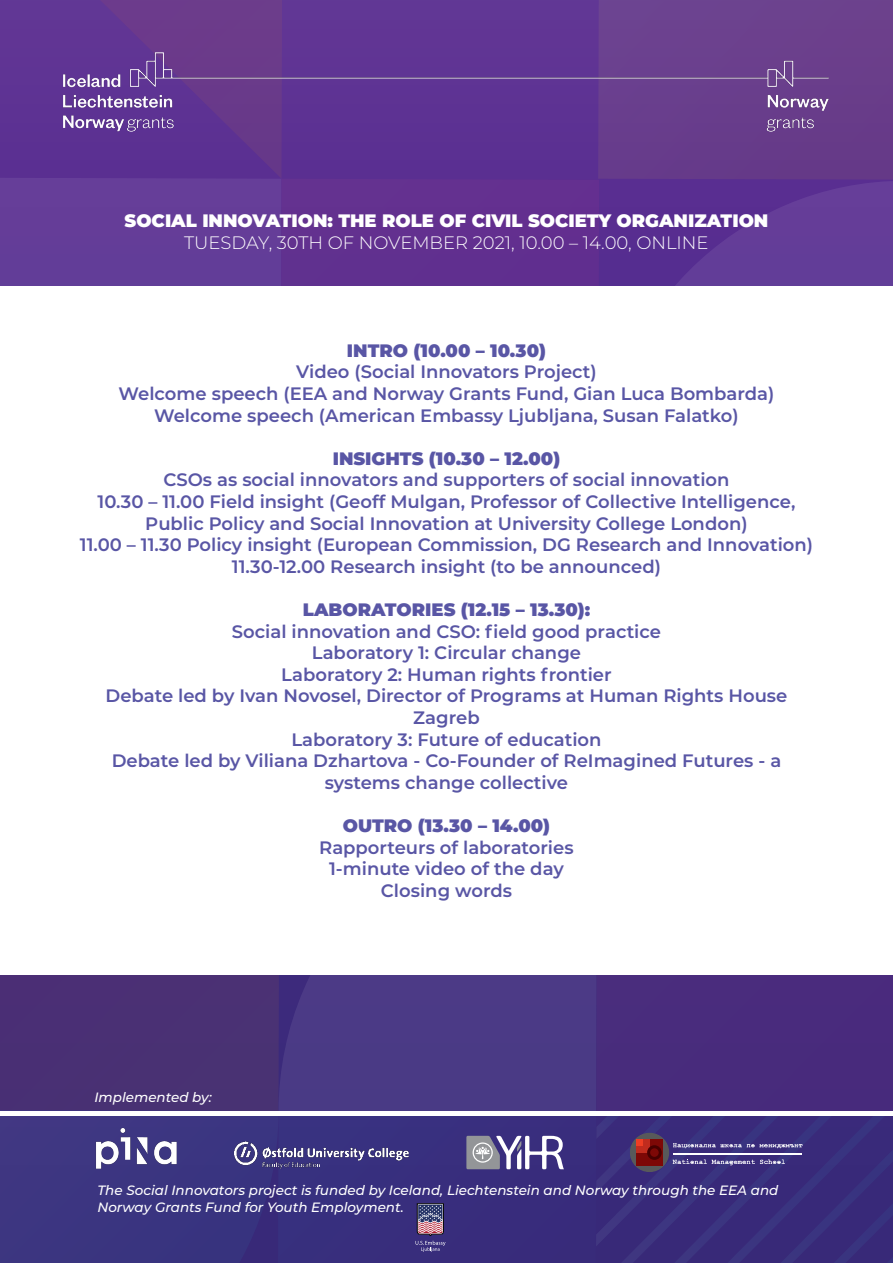
<style>
.page{position:relative;width:893px;height:1263px;background:#613292}
.page>*{position:absolute;margin:0;border:0;box-sizing:border-box;transform-origin:0 0}
.t1{font:600 18px/21.6px "Montserrat";color:#5956a5;text-align:center}
.t2{font:900 18px "Montserrat";color:#5956a5}
.t3{font:900 18px "Montserrat";color:#fff}
.t4{font:300 18px "Montserrat";color:#fff}
.t5{font:italic 500 13.5px/16.2px "Montserrat";color:#fff}
</style>
<div class="page">
<svg style="left:101px;top:0;width:181px;height:177px"></svg>
<div style="left:599px;top:0;width:294px;height:179px;background:#6a3e8b"></div>
<div style="left:0;top:975px;width:278px;height:135px;background:#4a3074"></div>
<div style="left:278px;top:975px;width:318px;height:136px;background:#4a3a85"></div>
<div style="left:278px;top:1111px;width:318px;height:152px;background:#382e7d"></div>
<svg style="left:599px;top:254px;width:294px;height:33px;fill:#623d98"></svg>
<div style="left:596px;top:975px;width:297px;height:137px;background:#492b7d"></div>
<div style="left:0;top:1110px;width:278px;height:153px;background:#3b3580"></div>
<div style="left:0;top:287px;width:893px;height:688px;background:#fff"></div>
<img style="left:82px;top:1121px;width:111px;height:55px">
<svg style="left:466px;top:1136px;width:98px;height:33px;background:#8c88ab"></svg>
<svg style="left:596px;top:1116px;width:297px;height:147px;background:#3b2e7c"></svg>
<div style="left:630px;top:1133px;width:39px;height:39px;border:12px solid #58595a;border-radius:50%"></div>
<div style="left:636px;top:1139px;width:27px;height:27px;background:#7d0806"></div>
<div style="left:636px;top:1139px;width:14px;height:13px;background:#c12c1e"></div>
<div style="left:636px;top:1139px;width:7px;height:7px;background:#ef3e23"></div>
<div style="left:647px;top:1145px;width:15px;height:15px;border:3px solid #480000;border-radius:50%"></div>
<img style="left:233px;top:1131px;width:185px;height:45px">
<hr style="left:0;top:1112px;width:893px;height:4px;background:#fff">
<img style="left:63px;top:53px;width:765px;height:79px">
<svg style="left:416px;top:1203px;width:30px;height:49px"></svg>
<p class="t3" style="left:125px;top:207px;width:645px">SOCIAL INNOVATION: THE ROLE OF CIVIL SOCIETY ORGANIZATION</p>
<p class="t4" style="left:184px;top:230px;width:526px">TUESDAY, 30TH OF NOVEMBER 2021, 10.00 – 14.00, ONLINE</p>
<p class="t2" style="left:347px;top:337px;width:201px">INTRO (10.00 – 10.30)</p>
<p class="t1" style="left:119px;top:360px;width:657px">Video (Social Innovators Project)<br>Welcome speech (EEA and Norway Grants Fund, Gian Luca Bombarda)<br>Welcome speech (American Embassy Ljubljana, Susan Falatko)</p>
<p class="t2" style="left:333px;top:445px;width:229px">INSIGHTS (10.30 – 12.00)</p>
<p class="t1" style="left:80px;top:468px;width:735px">CSOs as social innovators and supporters of social innovation<br>10.30 – 11.00 Field insight (Geoff Mulgan, Professor of Collective Intelligence, Public Policy and Social Innovation at University College London)<br>11.00 – 11.30 Policy insight (European Commission, DG Research and Innovation)<br>11.30-12.00 Research insight (to be announced)</p>
<p class="t2" style="left:303px;top:596px;width:289px">LABORATORIES (12.15 – 13.30):</p>
<p class="t1" style="left:106px;top:620px;width:683px">Social innovation and CSO: field good practice<br>Laboratory 1: Circular change<br>Laboratory 2: Human rights frontier<br>Debate led by Ivan Novosel, Director of Programs at Human Rights House Zagreb<br>Laboratory 3: Future of education<br>Debate led by Viliana Dzhartova - Co-Founder of ReImagined Futures - a systems change collective</p>
<p class="t2" style="left:343px;top:812px;width:209px">OUTRO (13.30 – 14.00)</p>
<p class="t1" style="left:319px;top:836px;width:256px">Rapporteurs of laboratories<br>1-minute video of the day<br>Closing words</p>
<p class="t5" style="left:94px;top:1089px;width:119px">Implemented by:</p>
<p class="t5" style="left:97px;top:1182px;width:683px">The Social Innovators project is funded by Iceland, Liechtenstein and Norway through the EEA and<br>Norway Grants Fund for Youth Employment.</p>
</div>
